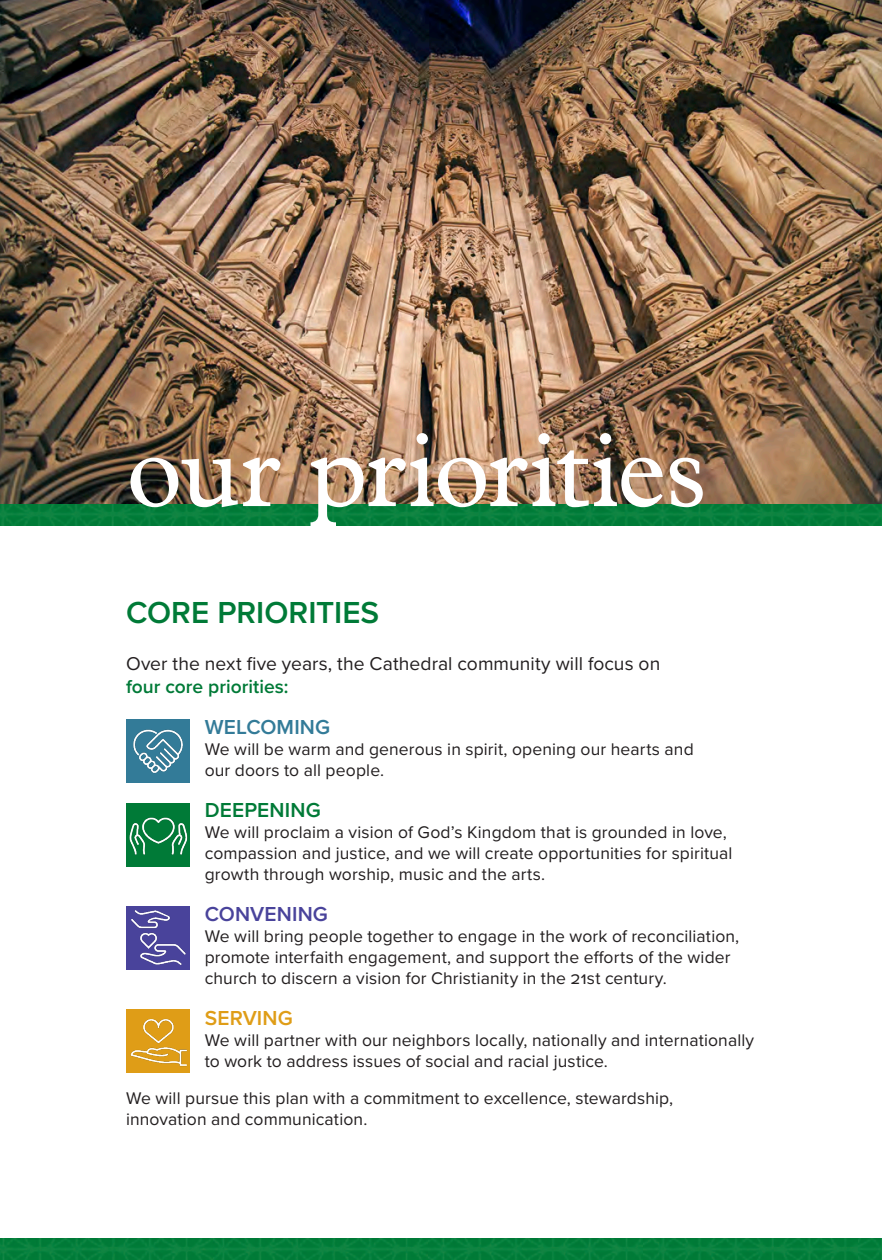
<style>
.page{position:relative;width:882px;height:1260px;background:#fff}
.page>*{position:absolute;margin:0;border:0;box-sizing:border-box;transform-origin:0 0}
.t1{font:105px "Plantin MT Std";color:#fff}
.t2{font:600 31.5px "Proxima Nova";color:#007a37}
.t3{font:600 21px "Proxima Nova";letter-spacing:.005em;color:#337b98}
.t4{font:600 21px "Proxima Nova";letter-spacing:.01em;color:#007a37}
.t5{font:600 21px "Proxima Nova";letter-spacing:.005em;color:#49439b}
.t6{font:600 21px "Proxima Nova";letter-spacing:.005em;color:#df9d17}
.t7{font:19.25px/23.1px "Proxima Nova";letter-spacing:.01em;color:#231f20}
.t8{font:17.5px/21px "Proxima Nova";letter-spacing:.01em;color:#231f20}
.s1{font-weight:600;color:#007a37}
</style>
<div class="page">
<img style="left:0;top:0;width:882px;height:504px">
<img style="left:0;top:504px;width:882px;height:21px">
<div style="left:126px;top:803px;width:64px;height:64px;background:#007a37"></div>
<img style="left:129px;top:817px;width:58px;height:38px">
<div style="left:126px;top:719px;width:64px;height:64px;background:#337b98"></div>
<img style="left:133px;top:729px;width:50px;height:44px">
<div style="left:126px;top:1009px;width:64px;height:64px;background:#df9d17"></div>
<img style="left:130px;top:1019px;width:57px;height:48px">
<div style="left:126px;top:906px;width:64px;height:64px;background:#49439b"></div>
<img style="left:131px;top:910px;width:55px;height:55px">
<img style="left:0;top:1239px;width:882px;height:21px">
<p class="t1" style="left:126px;top:411px;width:583px">our priorities</p>
<p class="t2" style="left:126px;top:589px;width:255px">CORE PRIORITIES</p>
<p class="t7" style="left:126px;top:651px;width:536px">Over the next five years, the Cathedral community will focus on <span class="s1">four core priorities:</span></p>
<p class="t3" style="left:205px;top:712px;width:127px">WELCOMING</p>
<p class="t8" style="left:205px;top:738px;width:491px">We will be warm and generous in spirit, opening our hearts and our doors to all people.</p>
<p class="t4" style="left:205px;top:794px;width:118px">DEEPENING</p>
<p class="t8" style="left:205px;top:821px;width:529px">We will proclaim a vision of God’s Kingdom that is grounded in love, compassion and justice, and we will create opportunities for spiritual growth through worship, music and the arts.</p>
<p class="t5" style="left:205px;top:898px;width:125px">CONVENING</p>
<p class="t8" style="left:205px;top:925px;width:536px">We will bring people together to engage in the work of reconciliation, promote interfaith engagement, and support the efforts of the wider church to discern a vision for Christianity in the 21st century.</p>
<p class="t6" style="left:205px;top:1002px;width:90px">SERVING</p>
<p class="t8" style="left:205px;top:1029px;width:551px">We will partner with our neighbors locally, nationally and internationally to work to address issues of social and racial justice.</p>
<p class="t8" style="left:126px;top:1087px;width:549px">We will pursue this plan with a commitment to excellence, stewardship, innovation and communication.</p>
</div>
